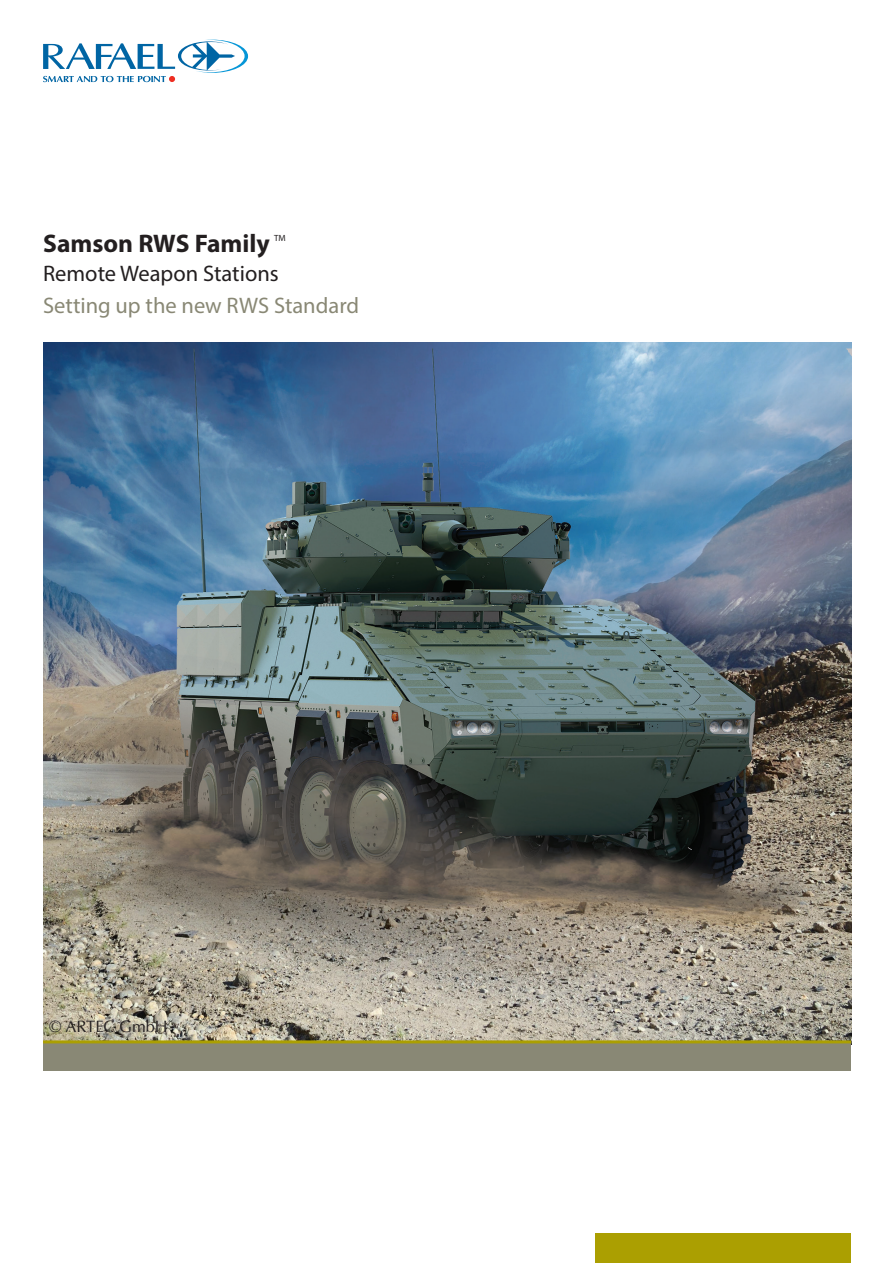
<style>
.page{position:relative;width:893px;height:1263px;background:#fff}
.page>*{position:absolute;margin:0;border:0;box-sizing:border-box;transform-origin:0 0}
.t1{font:700 25.5px "Myriad Pro";color:#231f20}
.t2{font:22.5px "Myriad Pro";color:#898875}
.t3{font:22.5px "Myriad Pro";color:#231f20}
.t4{font:16.5px "Optima";color:#231f20}
.t5{font:9px "Myriad Pro";color:#231f20}
</style>
<div class="page">
<img style="left:43px;top:342px;width:808px;height:698px">
<svg style="left:43px;top:40px;width:205px;height:42px"></svg>
<div style="left:596px;top:1233px;width:255px;height:30px;background:#ab9f01"></div>
<div style="left:43px;top:1041px;width:808px;height:29px;background:#898875"></div>
<hr style="left:43px;top:1040px;width:808px;height:3px;background:#ab9f01">
<p class="t1" style="left:43px;top:227px;width:228px">Samson RWS Family</p>
<p class="t3" style="left:43px;top:260px;width:237px">Remote Weapon Stations</p>
<p class="t2" style="left:43px;top:292px;width:318px">Setting up the new RWS Standard</p>
<p class="t5" style="left:274px;top:233px;width:13px">TM</p>
<p class="t4" style="left:49px;top:1016px;width:120px">© ARTEC GmbH</p>
</div>
